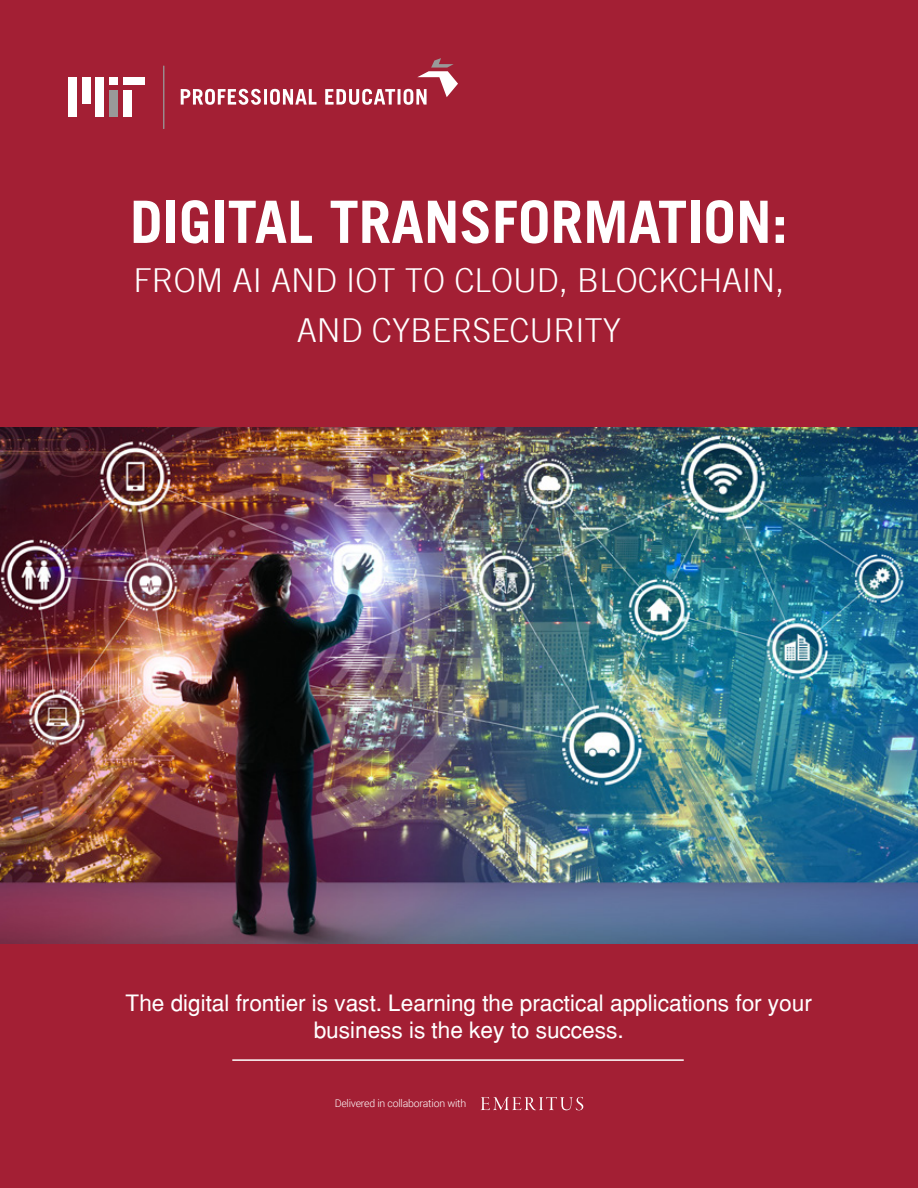
<style>
.page{position:relative;width:918px;height:1188px;background:#fff}
.page>*{position:absolute;margin:0;border:0;box-sizing:border-box;transform-origin:0 0}
.t1{font:700 58.5px "Trade Gothic LT";color:#fff}
.t2{font:300 33px/49.5px "Trade Gothic LT";color:#fff;text-align:center}
.t3{font:22.5px/27px "Helvetica";color:#fff;text-align:center}
.t4{font:300 10.5px "Roboto";letter-spacing:-.02em;color:#fff}
</style>
<div class="page">
<div style="left:0;top:930px;width:918px;height:258px;background:#a31f34"></div>
<div style="left:0;top:0;width:918px;height:428px;background:#a31f34"></div>
<img style="left:0;top:428px;width:918px;height:516px">
<hr style="left:232px;top:1059px;width:452px;height:2px;background:#fff">
<hr style="left:163px;top:66px;width:1px;height:63px;background:#999">
<div style="left:68px;top:77px;width:9px;height:40px;background:#fff"></div>
<div style="left:82px;top:77px;width:8px;height:27px;background:#fff"></div>
<div style="left:96px;top:77px;width:8px;height:40px;background:#fff"></div>
<div style="left:109px;top:90px;width:8px;height:27px;background:#999"></div>
<div style="left:123px;top:90px;width:8px;height:27px;background:#fff"></div>
<div style="left:123px;top:77px;width:22px;height:8px;background:#fff"></div>
<div style="left:109px;top:77px;width:8px;height:8px;background:#fff"></div>
<svg style="left:181px;top:58px;width:277px;height:47px"></svg>
<svg style="left:481px;top:1097px;width:102px;height:13px"></svg>
<h1 class="t1" style="left:130px;top:186px;width:659px">DIGITAL TRANSFORMATION:</h1>
<h2 class="t2" style="left:134px;top:256px;width:652px">FROM AI AND IOT TO CLOUD, BLOCKCHAIN,<br>AND CYBERSECURITY</h2>
<p class="t3" style="left:126px;top:989px;width:688px">The digital frontier is vast. Learning the practical applications for your business is the key to success.</p>
<p class="t4" style="left:335px;top:1096px;width:133px">Delivered in collaboration with</p>
</div>
